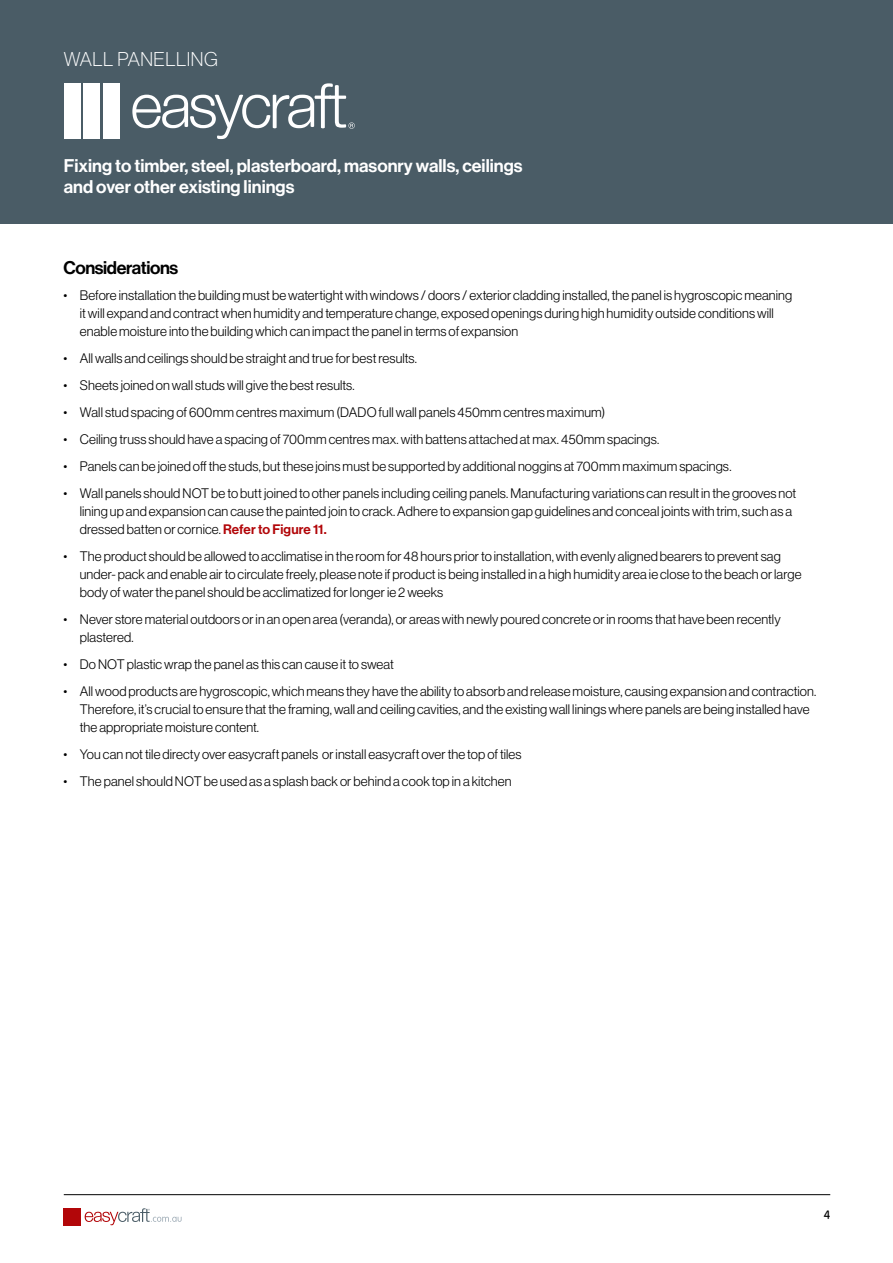
<style>
.page{position:relative;width:893px;height:1263px;background:#fff}
.page>*{position:absolute;margin:0;border:0;box-sizing:border-box;transform-origin:0 0}
.t1{font:19.5px "N Haas Grotesk DS Pro 35 X Lt";letter-spacing:.025em;color:#fff}
.t2{font:18px/21.6px "N Haas Grotesk DS Pro 65 Md";color:#fff}
.t3{font:18px "N Haas Grotesk DS Pro 65 Md";letter-spacing:-.02em;color:#000}
.t4{font:13.5px/18px "N Haas Grotesk DS Pro 45 Lt";letter-spacing:.01em;color:#000}
.t5{font:500 12px "VAG Rounded Next";color:#000;scale:.95 1}
.s1{font-family:"N Haas Grotesk DS Pro 65 Md";color:#b20609}
</style>
<div class="page">
<div style="left:64px;top:1208px;width:5px;height:17px;background:#b20609"></div>
<div style="left:70px;top:1208px;width:5px;height:17px;background:#b20609"></div>
<div style="left:76px;top:1208px;width:5px;height:17px;background:#b20609"></div>
<svg style="left:85px;top:1208px;width:97px;height:17px"></svg>
<hr style="left:64px;top:1194px;width:766px;height:1px;background:#000">
<div style="left:0;top:0;width:893px;height:223px;background:#4a5c66"></div>
<div style="left:64px;top:83px;width:17px;height:56px;background:#fff"></div>
<div style="left:83px;top:83px;width:17px;height:56px;background:#fff"></div>
<div style="left:103px;top:83px;width:16px;height:56px;background:#fff"></div>
<svg style="left:132px;top:83px;width:223px;height:56px"></svg>
<h1 class="t1" style="left:64px;top:49px;width:155px">WALL PANELLING</h1>
<h2 class="t2" style="left:64px;top:155px;width:460px">Fixing to timber, steel, plasterboard, masonry walls, ceilings and over other existing linings</h2>
<h2 class="t3" style="left:63px;top:258px;width:116px">Considerations</h2>
<p class="t4" style="left:80px;top:286px;width:714px;text-indent:-16px">• Before installation the building must be watertight with windows / doors / exterior cladding installed, the panel is hygroscopic meaning it will expand and contract when humidity and temperature change, exposed openings during high humidity outside conditions will enable moisture into the building which can impact the panel in terms of expansion</p>
<p class="t4" style="left:63px;top:349px;width:355px">• All walls and ceilings should be straight and true for best results.</p>
<p class="t4" style="left:63px;top:376px;width:293px">• Sheets joined on wall studs will give the best results.</p>
<p class="t4" style="left:63px;top:403px;width:544px">• Wall stud spacing of 600mm centres maximum (DADO full wall panels 450mm centres maximum)</p>
<p class="t4" style="left:63px;top:430px;width:597px">• Ceiling truss should have a spacing of 700mm centres max. with battens attached at max. 450mm spacings.</p>
<p class="t4" style="left:63px;top:457px;width:670px">• Panels can be joined off the studs, but these joins must be supported by additional noggins at 700mm maximum spacings.</p>
<p class="t4" style="left:80px;top:484px;width:718px;text-indent:-16px">• Wall panels should NOT be to butt joined to other panels including ceiling panels. Manufacturing variations can result in the grooves not lining up and expansion can cause the painted join to crack. Adhere to expansion gap guidelines and conceal joints with trim, such as a dressed batten or cornice. <span class="s1">Refer to Figure 11.</span></p>
<p class="t4" style="left:80px;top:547px;width:723px;text-indent:-16px">• The product should be allowed to acclimatise in the room for 48 hours prior to installation, with evenly aligned bearers to prevent sag under- pack and enable air to circulate freely, please note if product is being installed in a high humidity area ie close to the beach or large body of water the panel should be acclimatized for longer ie 2 weeks</p>
<p class="t4" style="left:80px;top:610px;width:702px;text-indent:-16px">• Never store material outdoors or in an open area (veranda), or areas with newly poured concrete or in rooms that have been recently plastered.</p>
<p class="t4" style="left:63px;top:655px;width:332px">• Do NOT plastic wrap the panel as this can cause it to sweat</p>
<p class="t4" style="left:80px;top:682px;width:738px;text-indent:-16px">• All wood products are hygroscopic, which means they have the ability to absorb and release moisture, causing expansion and contraction.<br>Therefore, it’s crucial to ensure that the framing, wall and ceiling cavities, and the existing wall linings where panels are being installed have the appropriate moisture content.</p>
<p class="t4" style="left:63px;top:745px;width:460px">• You can not tile directy over easycraft panels or install easycraft over the top of tiles</p>
<p class="t4" style="left:63px;top:772px;width:450px">• The panel should NOT be used as a splash back or behind a cook top in a kitchen</p>
<p class="t5" style="left:824px;top:1208px;width:8px">4</p>
</div>
